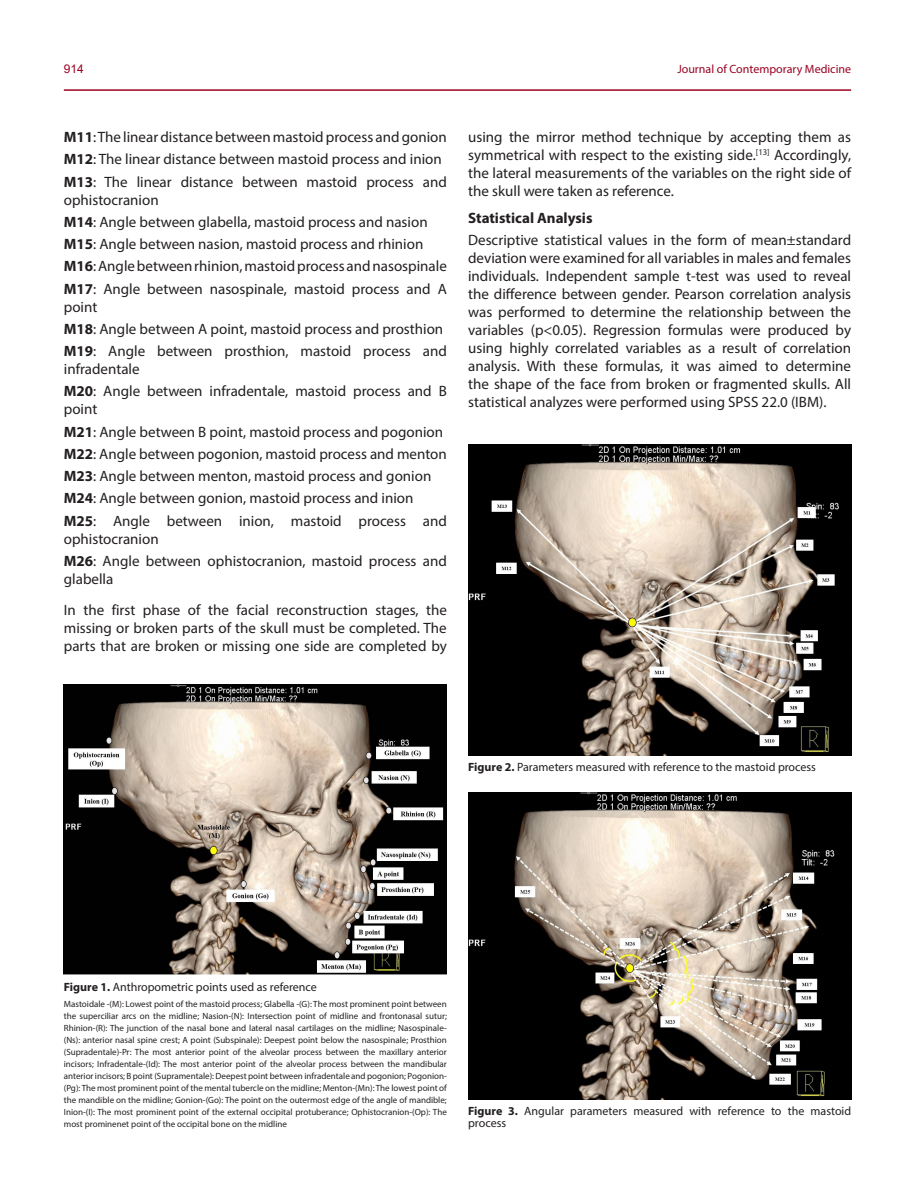
<style>
.page{position:relative;width:915px;height:1191px;background:#fff}
.page>*{position:absolute;margin:0;border:0;box-sizing:border-box;transform-origin:0 0}
.Ana_Metin{font:15px/18px "Myriad Pro";color:#231f20}
.Ara_başlıklar{font:700 15px "Myriad Pro";color:#231f20}
.Tablo_metni{font:12px/12px "Myriad Pro";color:#231f20}
.t1{font:12px "Myriad Pro";color:#990323}
.t2{font:12px "Arial";color:#990323}
.Tablo_metni-2{font:9px/12px "Myriad Pro";color:#231f20;text-align:justify}
.s1{font-weight:700}
</style>
<div class="page">
<hr style="left:64px;top:89px;width:786px;height:2px;background:#990323">
<img style="left:64px;top:684px;width:382px;height:290px">
<img style="left:468px;top:444px;width:382px;height:311px">
<img style="left:468px;top:792px;width:382px;height:307px">
<p class="t2" style="left:64px;top:60px;width:22px">914</p>
<p class="t1" style="left:677px;top:61px;width:175px">Journal of Contemporary Medicine</p>
<p class="Ana_Metin" style="left:64px;top:128px;width:384px"><span class="s1">M11</span>: The linear distance between mastoid process and gonion</p>
<p class="Ana_Metin" style="left:64px;top:150px;width:379px"><span class="s1">M12</span>: The linear distance between mastoid process and inion</p>
<p class="Ana_Metin" style="left:64px;top:172px;width:384px"><span class="s1">M13</span>: The linear distance between mastoid process and ophistocranion</p>
<p class="Ana_Metin" style="left:64px;top:213px;width:365px"><span class="s1">M14</span>: Angle between glabella, mastoid process and nasion</p>
<p class="Ana_Metin" style="left:64px;top:235px;width:361px"><span class="s1">M15</span>: Angle between nasion, mastoid process and rhinion</p>
<p class="Ana_Metin" style="left:64px;top:257px;width:384px"><span class="s1">M16</span>: Angle between rhinion, mastoid process and nasospinale</p>
<p class="Ana_Metin" style="left:64px;top:279px;width:384px"><span class="s1">M17</span>: Angle between nasospinale, mastoid process and A point</p>
<p class="Ana_Metin" style="left:64px;top:320px;width:381px"><span class="s1">M18</span>: Angle between A point, mastoid process and prosthion</p>
<p class="Ana_Metin" style="left:64px;top:342px;width:384px"><span class="s1">M19</span>: Angle between prosthion, mastoid process and infradentale</p>
<p class="Ana_Metin" style="left:64px;top:382px;width:384px"><span class="s1">M20</span>: Angle between infradentale, mastoid process and B point</p>
<p class="Ana_Metin" style="left:64px;top:422px;width:380px"><span class="s1">M21</span>: Angle between B point, mastoid process and pogonion</p>
<p class="Ana_Metin" style="left:64px;top:445px;width:384px"><span class="s1">M22</span>: Angle between pogonion, mastoid process and menton</p>
<p class="Ana_Metin" style="left:64px;top:467px;width:369px"><span class="s1">M23</span>: Angle between menton, mastoid process and gonion</p>
<p class="Ana_Metin" style="left:64px;top:489px;width:351px"><span class="s1">M24</span>: Angle between gonion, mastoid process and inion</p>
<p class="Ana_Metin" style="left:64px;top:511px;width:384px"><span class="s1">M25</span>: Angle between inion, mastoid process and ophistocranion</p>
<p class="Ana_Metin" style="left:64px;top:552px;width:384px"><span class="s1">M26</span>: Angle between ophistocranion, mastoid process and glabella</p>
<p class="Ana_Metin" style="left:64px;top:600px;width:384px;text-align:justify">In the first phase of the facial reconstruction stages, the missing or broken parts of the skull must be completed. The parts that are broken or missing one side are completed by</p>
<p class="Ana_Metin" style="left:468px;top:128px;width:384px;text-align:justify">using the mirror method technique by accepting them as symmetrical with respect to the existing side.<sup>[13]</sup> Accordingly, the lateral measurements of the variables on the right side of the skull were taken as reference.</p>
<p class="Ara_başlıklar" style="left:468px;top:208px;width:126px">Statistical Analysis</p>
<p class="Ana_Metin" style="left:468px;top:231px;width:384px;text-align:justify">Descriptive statistical values in the form of mean±standard deviation were examined for all variables in males and females individuals. Independent sample t-test was used to reveal the difference between gender. Pearson correlation analysis was performed to determine the relationship between the variables (p&lt;0.05). Regression formulas were produced by using highly correlated variables as a result of correlation analysis. With these formulas, it was aimed to determine the shape of the face from broken or fragmented skulls. All statistical analyzes were performed using SPSS 22.0 (IBM).</p>
<p class="Tablo_metni" style="left:468px;top:761px;width:349px"><span class="s1">Figure 2.</span> Parameters measured with reference to the mastoid process</p>
<p class="Tablo_metni" style="left:64px;top:980px;width:254px"><span class="s1">Figure 1.</span> Anthropometric points used as reference</p>
<p class="Tablo_metni-2" style="left:64px;top:998px;width:384px">Mastoidale -(M): Lowest point of the mastoid process; Glabella -(G): The most prominent point between the superciliar arcs on the midline; Nasion-(N): Intersection point of midline and frontonasal sutur; Rhinion-(R): The junction of the nasal bone and lateral nasal cartilages on the midline; Nasospinale-(Ns): anterior nasal spine crest; A point (Subspinale): Deepest point below the nasospinale; Prosthion (Supradentale)-Pr: The most anterior point of the alveolar process between the maxillary anterior incisors; Infradentale-(Id): The most anterior point of the alveolar process between the mandibular anterior incisors; B point (Supramentale): Deepest point between infradentale and pogonion; Pogonion-(Pg): The most prominent point of the mental tubercle on the midline; Menton-(Mn): The lowest point of the mandible on the midline; Gonion-(Go): The point on the outermost edge of the angle of mandible; Inion-(I): The most prominent point of the external occipital protuberance; Ophistocranion-(Op): The most prominenet point of the occipital bone on the midline</p>
<p class="Tablo_metni" style="left:468px;top:1105px;width:384px"><span class="s1">Figure 3.</span> Angular parameters measured with reference to the mastoid process</p>
</div>
